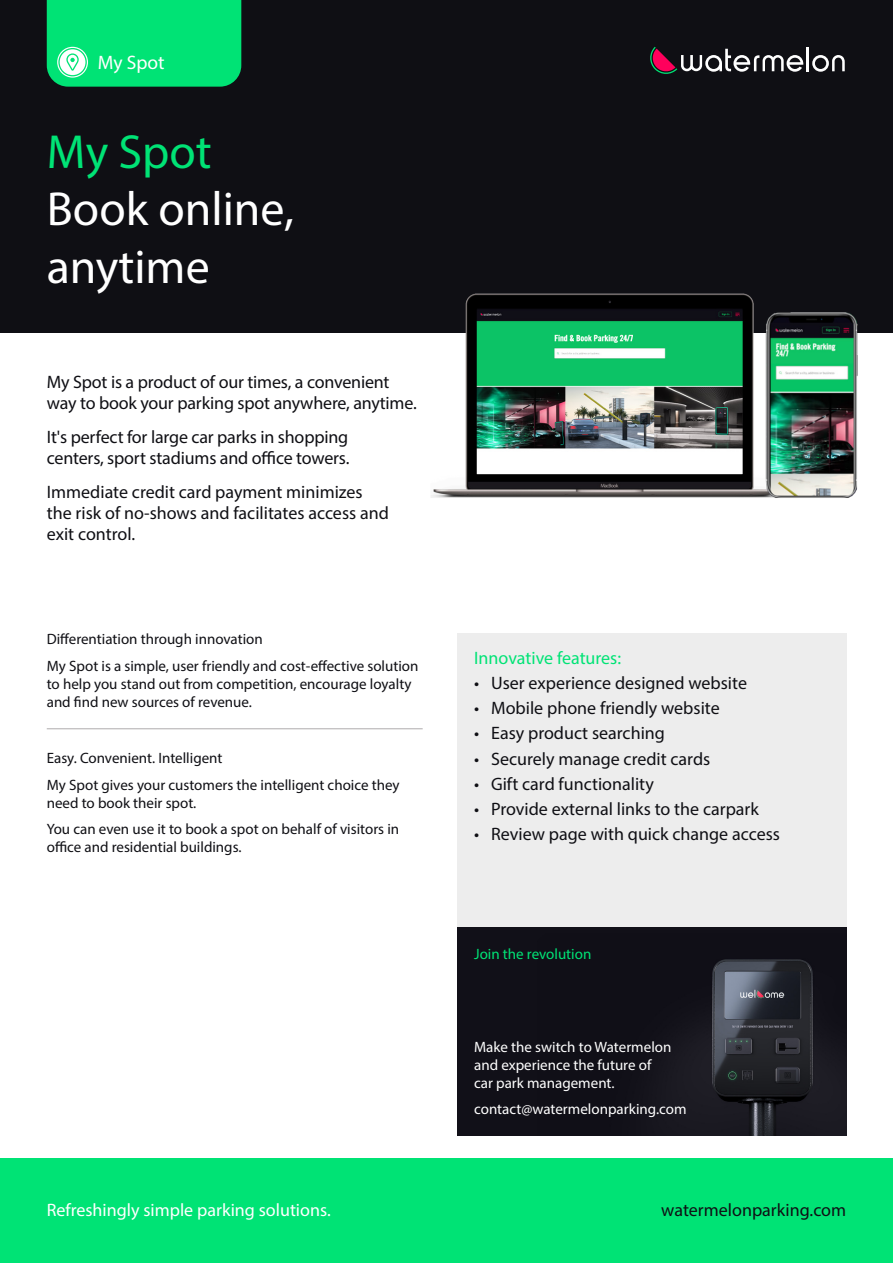
<style>
.page{position:relative;width:893px;height:1263px;background:#fff}
.page>*{position:absolute;margin:0;border:0;box-sizing:border-box;transform-origin:0 0}
.t1{font:48px/57.6px "Myriad Pro";color:#fff}
.t2{font:19.5px "Myriad Pro";color:#fff}
.t3{font:18px/21px "Myriad Pro";color:#0f0f14}
.t4{font:18px "Myriad Pro";color:#fff}
.t5{font:18px "Myriad Pro";color:#00e375}
.t6{font:15px/18px "Myriad Pro";color:#0f0f14}
.t7{font:15px/18px "Myriad Pro";color:#fff}
.t8{font:15px "Myriad Pro";color:#00e375}
.s1{color:#00e375}
</style>
<div class="page">
<div style="left:457px;top:927px;width:389px;height:208px;background:#111018"></div>
<img style="left:676px;top:959px;width:170px;height:176px">
<div style="left:0;top:0;width:893px;height:332px;background:#0f0f14"></div>
<div style="left:457px;top:633px;width:389px;height:294px;background:#ededed"></div>
<hr style="left:47px;top:728px;width:376px;height:1px;background:#b7b4b6">
<hr style="left:806px;top:47px;width:3px;height:24px;background:#fff">
<svg style="left:812px;top:55px;width:33px;height:17px"></svg>
<svg style="left:650px;top:47px;width:153px;height:27px"></svg>
<div style="left:47px;top:0;width:194px;height:87px;background:#00e375"></div>
<div style="left:0;top:1158px;width:893px;height:105px;background:#00e375"></div>
<img style="left:423px;top:293px;width:449px;height:205px">
<p class="t2" style="left:98px;top:51px;width:69px">My Spot</p>
<p class="t1" style="left:47px;top:122px;width:249px"><span class="s1">My Spot<br></span>Book online, anytime</p>
<p class="t3" style="left:47px;top:371px;width:371px">My Spot is a product of our times, a convenient way to book your parking spot anywhere, anytime.</p>
<p class="t3" style="left:47px;top:426px;width:304px">It's perfect for large car parks in shopping centers, sport stadiums and office towers.</p>
<p class="t3" style="left:47px;top:481px;width:344px">Immediate credit card payment minimizes the risk of no-shows and facilitates access and exit control.</p>
<p class="t6" style="left:47px;top:630px;width:218px">Differentiation through innovation</p>
<p class="t6" style="left:47px;top:657px;width:373px">My Spot is a simple, user friendly and cost-effective solution to help you stand out from competition, encourage loyalty and find new sources of revenue.</p>
<p class="t6" style="left:47px;top:749px;width:177px">Easy. Convenient. Intelligent</p>
<p class="t6" style="left:47px;top:775px;width:354px">My Spot gives your customers the intelligent choice they need to book their spot.</p>
<p class="t6" style="left:47px;top:820px;width:354px">You can even use it to book a spot on behalf of visitors in office and residential buildings.</p>
<p class="t5" style="left:474px;top:646px;width:148px">Innovative features:</p>
<p class="t3" style="left:474px;top:672px;width:274px">• User experience designed website</p>
<p class="t3" style="left:474px;top:697px;width:247px">• Mobile phone friendly website</p>
<p class="t3" style="left:474px;top:722px;width:192px">• Easy product searching</p>
<p class="t3" style="left:474px;top:748px;width:238px">• Securely manage credit cards</p>
<p class="t3" style="left:474px;top:773px;width:181px">• Gift card functionality</p>
<p class="t3" style="left:474px;top:798px;width:286px">• Provide external links to the carpark</p>
<p class="t3" style="left:474px;top:823px;width:307px">• Review page with quick change access</p>
<p class="t8" style="left:474px;top:945px;width:119px">Join the revolution</p>
<p class="t7" style="left:474px;top:1037px;width:199px">Make the switch to Watermelon and experience the future of car park management.</p>
<p class="t7" style="left:474px;top:1100px;width:214px">contact@watermelonparking.com</p>
<p class="t4" style="left:47px;top:1199px;width:285px">Refreshingly simple parking solutions.</p>
<p class="t3" style="left:661px;top:1199px;width:186px">watermelonparking.com</p>
</div>
